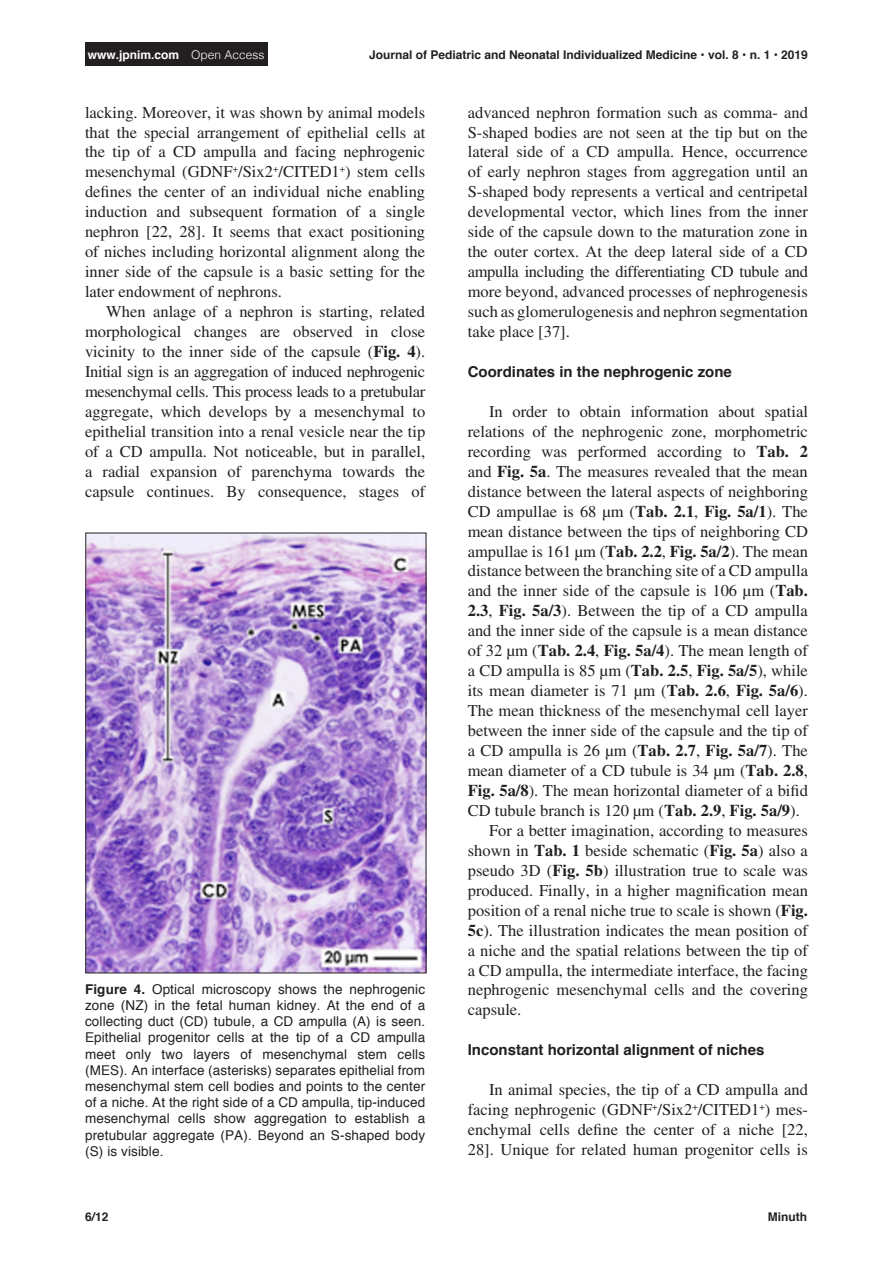
<style>
.page{position:relative;width:893px;height:1263px;background:#fff}
.page>*{position:absolute;margin:0;border:0;box-sizing:border-box;transform-origin:0 0}
.Body1{font:16.5px/20px "Times LT Std";color:#231f20;text-align:justify}
.Heading2{font:700 15px "Helvetica";color:#231f20}
.t1{font:13.5px/16.2px "Helvetica";letter-spacing:.01em;color:#231f20;text-align:justify}
.t2{font:700 12px "Helvetica";color:#231f20}
.t3{font:700 12px "Helvetica";color:#fff}
.s1{font-weight:300}
.s2{font-weight:700}
</style>
<div class="page">
<div style="left:85px;top:43px;width:182px;height:23px;background:#231f20"></div>
<img style="left:87px;top:535px;width:337px;height:436px">
<p class="t3" style="left:88px;top:45px;width:178px">www.jpnim.com <span class="s1">Open Access</span></p>
<p class="t2" style="left:369px;top:45px;width:440px">Journal of Pediatric and Neonatal Individualized Medicine • vol. 8 • n. 1 • 2019</p>
<p class="Body1" style="left:85px;top:102px;width:342px">lacking. Moreover, it was shown by animal models that the special arrangement of epithelial cells at the tip of a CD ampulla and facing nephrogenic mesenchymal (GDNF<sup>+</sup>/Six2<sup>+</sup>/CITED1<sup>+</sup>) stem cells defines the center of an individual niche enabling induction and subsequent formation of a single nephron [22, 28]. It seems that exact positioning of niches including horizontal alignment along the inner side of the capsule is a basic setting for the later endowment of nephrons.</p>
<p class="Body1" style="left:85px;top:301px;width:342px;text-indent:21px">When anlage of a nephron is starting, related morphological changes are observed in close vicinity to the inner side of the capsule (<span class="s2">Fig. 4</span>).<br>Initial sign is an aggregation of induced nephrogenic mesenchymal cells. This process leads to a pretubular aggregate, which develops by a mesenchymal to epithelial transition into a renal vesicle near the tip of a CD ampulla. Not noticeable, but in parallel, a radial expansion of parenchyma towards the capsule continues. By consequence, stages of</p>
<p class="t1" style="left:85px;top:981px;width:342px"><span class="s2">Figure 4.</span> Optical microscopy shows the nephrogenic zone (NZ) in the fetal human kidney. At the end of a collecting duct (CD) tubule, a CD ampulla (A) is seen.<br>Epithelial progenitor cells at the tip of a CD ampulla meet only two layers of mesenchymal stem cells (MES). An interface (asterisks) separates epithelial from mesenchymal stem cell bodies and points to the center of a niche. At the right side of a CD ampulla, tip-induced mesenchymal cells show aggregation to establish a pretubular aggregate (PA). Beyond an S-shaped body (S) is visible.</p>
<p class="Body1" style="left:468px;top:102px;width:342px">advanced nephron formation such as comma- and S-shaped bodies are not seen at the tip but on the lateral side of a CD ampulla. Hence, occurrence of early nephron stages from aggregation until an S-shaped body represents a vertical and centripetal developmental vector, which lines from the inner side of the capsule down to the maturation zone in the outer cortex. At the deep lateral side of a CD ampulla including the differentiating CD tubule and more beyond, advanced processes of nephrogenesis such as glomerulogenesis and nephron segmentation take place [37].</p>
<p class="Heading2" style="left:468px;top:360px;width:266px">Coordinates in the nephrogenic zone</p>
<p class="Body1" style="left:468px;top:401px;width:342px;text-indent:21px">In order to obtain information about spatial relations of the nephrogenic zone, morphometric recording was performed according to <span class="s2">Tab. 2 </span>and <span class="s2">Fig. 5a</span>. The measures revealed that the mean distance between the lateral aspects of neighboring CD ampullae is 68 µm (<span class="s2">Tab. 2.1</span>, <span class="s2">Fig. 5a/1</span>). The mean distance between the tips of neighboring CD ampullae is 161 µm (<span class="s2">Tab. 2.2</span>, <span class="s2">Fig. 5a/2</span>). The mean distance between the branching site of a CD ampulla and the inner side of the capsule is 106 µm (<span class="s2">Tab.<br>2.3</span>, <span class="s2">Fig. 5a/3</span>). Between the tip of a CD ampulla and the inner side of the capsule is a mean distance of 32 µm (<span class="s2">Tab. 2.4</span>, <span class="s2">Fig. 5a/4</span>). The mean length of a CD ampulla is 85 µm (<span class="s2">Tab. 2.5</span>, <span class="s2">Fig. 5a/5</span>), while its mean diameter is 71 µm (<span class="s2">Tab. 2.6</span>, <span class="s2">Fig. 5a/6</span>).<br>The mean thickness of the mesenchymal cell layer between the inner side of the capsule and the tip of a CD ampulla is 26 µm (<span class="s2">Tab. 2.7</span>, <span class="s2">Fig. 5a/7</span>). The mean diameter of a CD tubule is 34 µm (<span class="s2">Tab. 2.8</span>, <span class="s2">Fig. 5a/8</span>). The mean horizontal diameter of a bifid CD tubule branch is 120 µm (<span class="s2">Tab. 2.9</span>, <span class="s2">Fig. 5a/9</span>).</p>
<p class="Body1" style="left:468px;top:820px;width:342px;text-indent:21px">For a better imagination, according to measures shown in <span class="s2">Tab. 1</span> beside schematic (<span class="s2">Fig. 5a</span>) also a pseudo 3D (<span class="s2">Fig. 5b</span>) illustration true to scale was produced. Finally, in a higher magnification mean position of a renal niche true to scale is shown (<span class="s2">Fig.<br>5c</span>). The illustration indicates the mean position of a niche and the spatial relations between the tip of a CD ampulla, the intermediate interface, the facing nephrogenic mesenchymal cells and the covering capsule.</p>
<p class="Heading2" style="left:468px;top:1038px;width:298px">Inconstant horizontal alignment of niches</p>
<p class="Body1" style="left:468px;top:1080px;width:342px;text-indent:21px">In animal species, the tip of a CD ampulla and facing nephrogenic (GDNF<sup>+</sup>/Six2<sup>+</sup>/CITED1<sup>+</sup>) mes&shy;enchymal cells define the center of a niche [22, 28]. Unique for related human progenitor cells is</p>
<p class="t2" style="left:85px;top:1207px;width:25px">6/12</p>
<p class="t2" style="left:768px;top:1207px;width:41px">Minuth</p>
</div>
